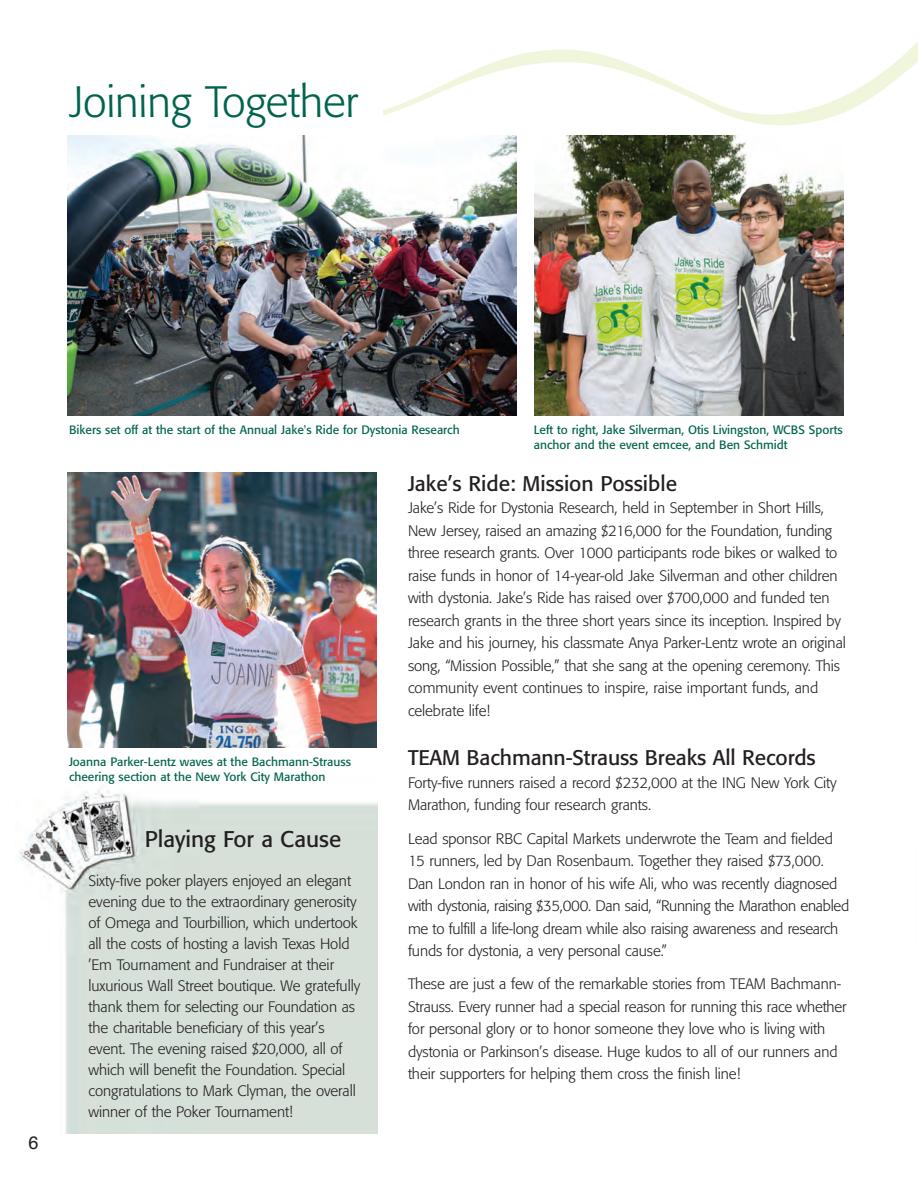
<style>
.page{position:relative;width:918px;height:1188px;background:#fff}
.page>*{position:absolute;margin:0;border:0;box-sizing:border-box;transform-origin:0 0}
.t1{font:300 43.5px "Formata";letter-spacing:-.005em;color:#00644d}
.t2{font:22.5px "Formata";color:#231f20}
.t3{font:21px "Formata";letter-spacing:-.005em;color:#231f20}
.t4{font:18px "Helvetica";color:#231f20}
.t5{font:300 15px/22.5px "Formata";letter-spacing:-.005em;color:#231f20}
.t6{font:12px/15px "Formata";color:#00644d}
</style>
<div class="page">
<img style="left:384px;top:42px;width:534px;height:84px">
<hr style="left:917px;top:842px;width:1px;height:346px;background:#ecf3d4">
<img style="left:68px;top:135px;width:449px;height:281px">
<img style="left:535px;top:135px;width:309px;height:281px">
<img style="left:68px;top:472px;width:308px;height:276px">
<img style="left:20px;top:790px;width:357px;height:343px">
<h1 class="t1" style="left:69px;top:83px;width:291px">Joining Together</h1>
<p class="t4" style="left:28px;top:1135px;width:12px">6</p>
<p class="t6" style="left:69px;top:424px;width:392px">Bikers set off at the start of the Annual Jake's Ride for Dystonia Research</p>
<p class="t6" style="left:534px;top:424px;width:310px">Left to right, Jake Silverman, Otis Livingston, WCBS Sports anchor and the event emcee, and Ben Schmidt</p>
<p class="t6" style="left:69px;top:756px;width:283px">Joanna Parker-Lentz waves at the Bachmann-Strauss cheering section at the New York City Marathon</p>
<h2 class="t2" style="left:145px;top:829px;width:198px">Playing For a Cause</h2>
<p class="t5" style="left:88px;top:872px;width:273px;line-height:21px">Sixty-five poker players enjoyed an elegant evening due to the extraordinary generosity of Omega and Tourbillion, which undertook all the costs of hosting a lavish Texas Hold ’Em Tournament and Fundraiser at their luxurious Wall Street boutique. We gratefully thank them for selecting our Foundation as the charitable beneficiary of this year’s event. The evening raised $20,000, all of which will benefit the Foundation. Special congratulations to Mark Clyman, the overall winner of the Poker Tournament!</p>
<h3 class="t3" style="left:408px;top:475px;width:271px">Jake’s Ride: Mission Possible</h3>
<p class="t5" style="left:408px;top:498px;width:439px">Jake’s Ride for Dystonia Research, held in September in Short Hills, New Jersey, raised an amazing $216,000 for the Foundation, funding three research grants. Over 1000 participants rode bikes or walked to raise funds in honor of 14-year-old Jake Silverman and other children with dystonia. Jake’s Ride has raised over $700,000 and funded ten research grants in the three short years since its inception. Inspired by Jake and his journey, his classmate Anya Parker-Lentz wrote an original song, “Mission Possible,” that she sang at the opening ceremony. This community event continues to inspire, raise important funds, and celebrate life!</p>
<h3 class="t3" style="left:408px;top:749px;width:409px">TEAM Bachmann-Strauss Breaks All Records</h3>
<p class="t5" style="left:408px;top:772px;width:430px">Forty-five runners raised a record $232,000 at the ING New York City<br>Marathon, funding four research grants.</p>
<p class="t5" style="left:408px;top:828px;width:443px">Lead sponsor RBC Capital Markets underwrote the Team and fielded 15 runners, led by Dan Rosenbaum. Together they raised $73,000.<br>Dan London ran in honor of his wife Ali, who was recently diagnosed with dystonia, raising $35,000. Dan said, “Running the Marathon enabled me to fulfill a life-long dream while also raising awareness and research funds for dystonia, a very personal cause.”</p>
<p class="t5" style="left:408px;top:974px;width:440px">These are just a few of the remarkable stories from TEAM Bachmann-Strauss. Every runner had a special reason for running this race whether for personal glory or to honor someone they love who is living with dystonia or Parkinson’s disease. Huge kudos to all of our runners and their supporters for helping them cross the finish line!</p>
</div>
